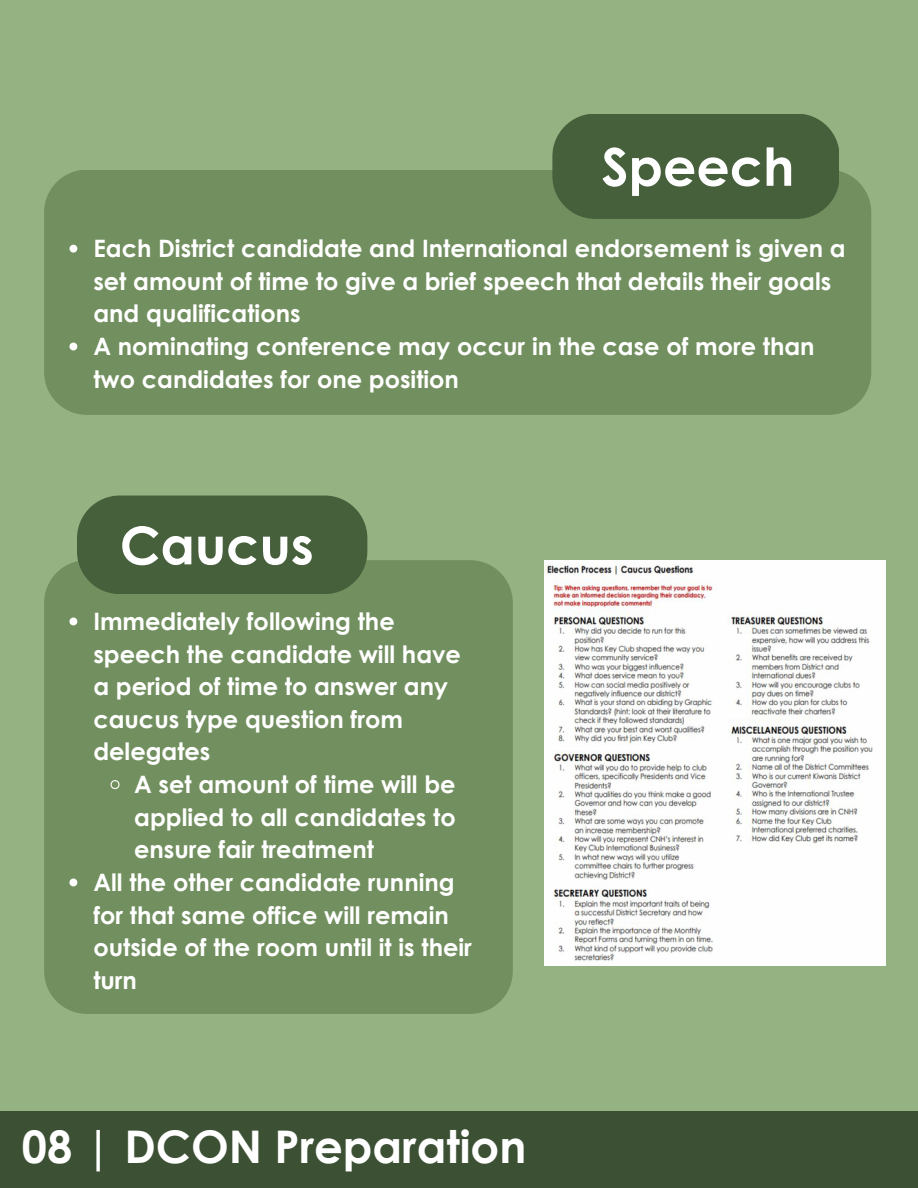
<style>
.page{position:relative;width:918px;height:1188px;background:#95b283}
.page>*{position:absolute;margin:0;border:0;box-sizing:border-box;transform-origin:0 0}
.t1{font:700 52.05px "Century Gothic";color:#fff}
.t2{font:700 45px "Century Gothic";color:#fff}
.t3{font:700 24px/32.7px "Century Gothic";color:#fff}
</style>
<div class="page">
<div style="left:44px;top:170px;width:827px;height:245px;background:#728f5f;border-radius:43px"></div>
<div style="left:552px;top:114px;width:287px;height:105px;background:#47603c;border-radius:43px"></div>
<div style="left:44px;top:560px;width:469px;height:454px;background:#728f5f;border-radius:43px"></div>
<div style="left:77px;top:496px;width:290px;height:98px;background:#47603c;border-radius:43px"></div>
<div style="left:0;top:1112px;width:918px;height:76px;background:#3c5034"></div>
<img style="left:545px;top:561px;width:341px;height:405px">
<svg style="left:69px;top:245px;width:8px;height:8px"></svg>
<svg style="left:69px;top:343px;width:8px;height:7px"></svg>
<svg style="left:69px;top:618px;width:8px;height:7px"></svg>
<svg style="left:110px;top:780px;width:10px;height:10px"></svg>
<svg style="left:69px;top:879px;width:8px;height:7px"></svg>
<p class="t1" style="left:601px;top:133px;width:194px">Speech</p>
<p class="t3" style="left:93px;top:231px;width:754px">Each District candidate and International endorsement is given a set amount of time to give a brief speech that details their goals and qualifications</p>
<p class="t3" style="left:93px;top:329px;width:723px">A nominating conference may occur in the case of more than two candidates for one position</p>
<p class="t1" style="left:120px;top:512px;width:195px">Caucus</p>
<p class="t3" style="left:93px;top:604px;width:369px">Immediately following the speech the candidate will have a period of time to answer any caucus type question from delegates</p>
<p class="t3" style="left:134px;top:767px;width:323px;text-align:justify">A set amount of time will be applied to all candidates to ensure fair treatment</p>
<p class="t3" style="left:93px;top:865px;width:380px">All the other candidate running for that same office will remain outside of the room until it is their turn</p>
<p class="t2" style="left:22px;top:1118px;width:506px">08 | DCON Preparation</p>
</div>
